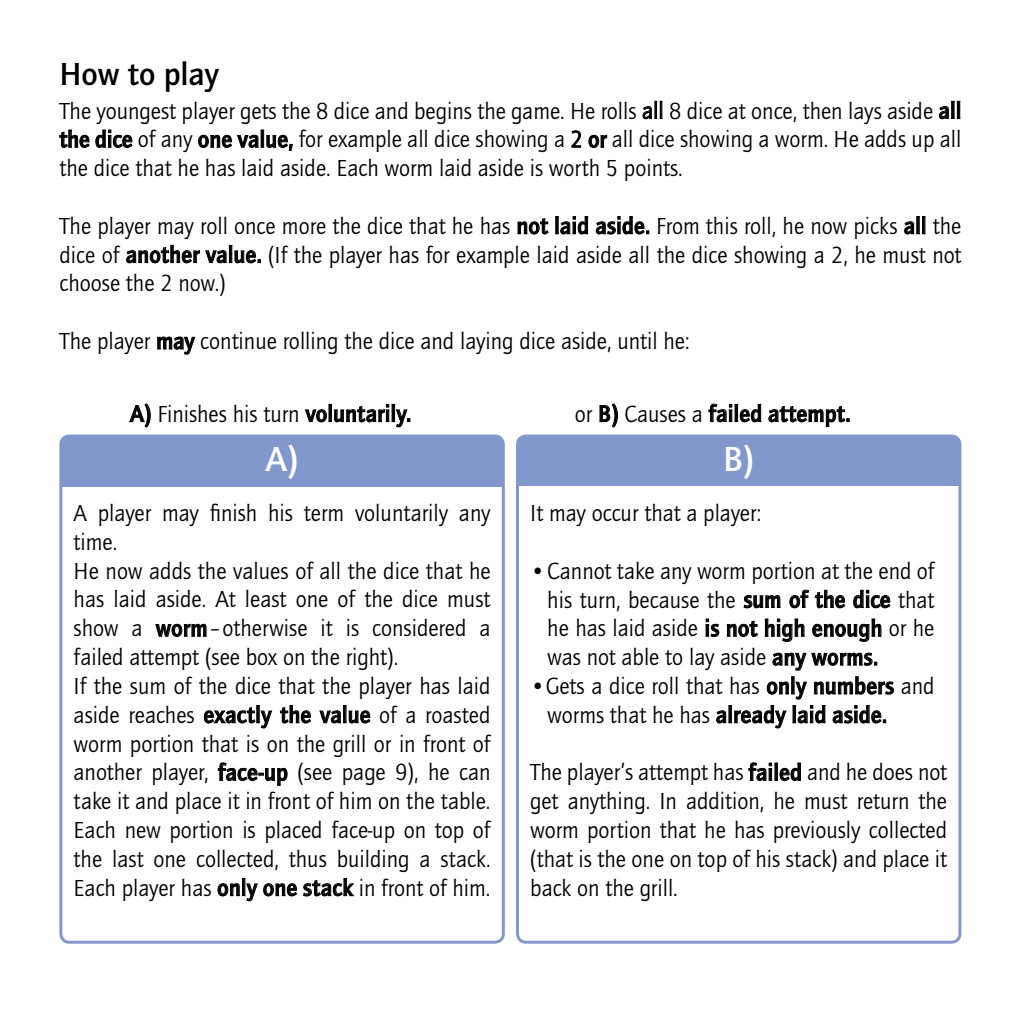
<style>
.page{position:relative;width:1021px;height:1021px;background:#fff}
.page>*{position:absolute;margin:0;border:0;box-sizing:border-box;transform-origin:0 0}
.t1{font:700 36px "Quay Itc T";color:#fff}
.t2{font:700 33px "Quay Itc T";letter-spacing:-.005em;color:#000}
.t3{font:24px/28.8px "Quay Itc T";color:#000;text-align:justify;scale:.96 1}
.t4{font:700 24px "Quay Itc T";letter-spacing:.015em;color:#000;scale:.96 1}
.s1{font-weight:700}
.s2{font-weight:400}
</style>
<div class="page">
<div style="left:61px;top:436px;width:442px;height:50px;background:#8298cd"></div>
<div style="left:59px;top:434px;width:446px;height:509px;border:3px solid #8298cd;border-radius:9px"></div>
<div style="left:517px;top:436px;width:442px;height:49px;background:#8298cd"></div>
<div style="left:516px;top:434px;width:445px;height:509px;border:3px solid #8298cd;border-radius:9px"></div>
<svg style="left:642px;top:100px;width:21px;height:20px"></svg>
<svg style="left:939px;top:101px;width:21px;height:18px"></svg>
<svg style="left:59px;top:129px;width:74px;height:19px"></svg>
<svg style="left:198px;top:129px;width:95px;height:22px"></svg>
<svg style="left:571px;top:130px;width:11px;height:18px"></svg>
<svg style="left:588px;top:135px;width:19px;height:13px"></svg>
<svg style="left:517px;top:218px;width:32px;height:16px"></svg>
<svg style="left:555px;top:216px;width:33px;height:18px"></svg>
<svg style="left:595px;top:216px;width:54px;height:18px"></svg>
<svg style="left:904px;top:216px;width:21px;height:18px"></svg>
<svg style="left:126px;top:245px;width:135px;height:18px"></svg>
<svg style="left:157px;top:336px;width:39px;height:19px"></svg>
<svg style="left:129px;top:403px;width:22px;height:25px"></svg>
<svg style="left:305px;top:404px;width:105px;height:23px"></svg>
<svg style="left:599px;top:403px;width:19px;height:25px"></svg>
<svg style="left:708px;top:403px;width:53px;height:19px"></svg>
<svg style="left:768px;top:406px;width:81px;height:21px"></svg>
<svg style="left:155px;top:623px;width:52px;height:14px"></svg>
<svg style="left:204px;top:705px;width:68px;height:23px"></svg>
<svg style="left:280px;top:705px;width:31px;height:18px"></svg>
<svg style="left:319px;top:705px;width:51px;height:18px"></svg>
<svg style="left:218px;top:762px;width:70px;height:24px"></svg>
<svg style="left:217px;top:878px;width:80px;height:23px"></svg>
<svg style="left:303px;top:878px;width:52px;height:18px"></svg>
<svg style="left:743px;top:595px;width:37px;height:13px"></svg>
<svg style="left:789px;top:589px;width:56px;height:19px"></svg>
<svg style="left:853px;top:589px;width:37px;height:19px"></svg>
<svg style="left:705px;top:618px;width:14px;height:19px"></svg>
<svg style="left:726px;top:620px;width:32px;height:17px"></svg>
<svg style="left:764px;top:618px;width:40px;height:24px"></svg>
<svg style="left:812px;top:618px;width:69px;height:24px"></svg>
<svg style="left:766px;top:652px;width:128px;height:47px"></svg>
<svg style="left:716px;top:705px;width:70px;height:23px"></svg>
<svg style="left:792px;top:705px;width:33px;height:18px"></svg>
<svg style="left:832px;top:705px;width:54px;height:18px"></svg>
<svg style="left:748px;top:762px;width:53px;height:19px"></svg>
<h2 class="t2" style="left:59px;top:55px;width:161px">How to play</h2>
<p class="t3" style="left:59px;top:96px;width:941px">The youngest player gets the 8 dice and begins the game. He rolls all 8 dice at once, then lays aside <span class="s1">all the dice</span> of any <span class="s1">one value,</span> for example all dice showing a 2 <span class="s1">or</span> all dice showing a worm. He adds up all the dice that he has laid aside. Each worm laid aside is worth 5 points.</p>
<p class="t3" style="left:59px;top:211px;width:941px">The player may roll once more the dice that he has <span class="s1">not laid aside.</span> From this roll, he now picks <span class="s1">all</span> the dice of <span class="s1">another value.</span> (If the player has for example laid aside all the dice showing a 2, he must not choose the 2 now.)</p>
<p class="t3" style="left:59px;top:326px;width:658px">The player <span class="s1">may</span> continue rolling the dice and laying dice aside, until he:</p>
<p class="t3" style="left:130px;top:399px;width:294px"><span class="s1">A)</span> Finishes his turn <span class="s1">voluntarily.</span></p>
<p class="t4" style="left:574px;top:399px;width:288px"><span class="s2">or</span> B) <span class="s2">Causes a</span> failed attempt.</p>
<h1 class="t1" style="left:265px;top:437px;width:35px">A)</h1>
<h1 class="t1" style="left:723px;top:437px;width:33px">B)</h1>
<p class="t3" style="left:74px;top:498px;width:436px;text-align:left">A player may finish his term voluntarily any time.<br>He now adds the values of all the dice that he has laid aside. At least one of the dice must show a <span class="s1">worm</span>– otherwise it is considered a failed attempt (see box on the right).<br>If the sum of the dice that the player has laid aside reaches <span class="s1">exactly the value</span> of a roasted worm portion that is on the grill or in front of another player, <span class="s1">face-up</span> (see page 9), he can take it and place it in front of him on the table.<br>Each new portion is placed face-up on top of the last one collected, thus building a stack.<br>Each player has <span class="s1">only one stack</span> in front of him.</p>
<p class="t3" style="left:530px;top:498px;width:242px">It may occur that a player:</p>
<p class="t3" style="left:547px;top:556px;width:405px;text-indent:-17px">•Cannot take any worm portion at the end of his turn, because the <span class="s1">sum of the dice</span> that he has laid aside <span class="s1">is not high enough</span> or he was not able to lay aside <span class="s1">any worms.</span></p>
<p class="t3" style="left:547px;top:671px;width:405px;text-indent:-17px">•Gets a dice roll that has <span class="s1">only numbers</span> and worms that he has <span class="s1">already laid aside.</span></p>
<p class="t3" style="left:530px;top:757px;width:436px">The player’s attempt has <span class="s1">failed</span> and he does not get anything. In addition, he must return the worm portion that he has previously collected (that is the one on top of his stack) and place it back on the grill.</p>
</div>
